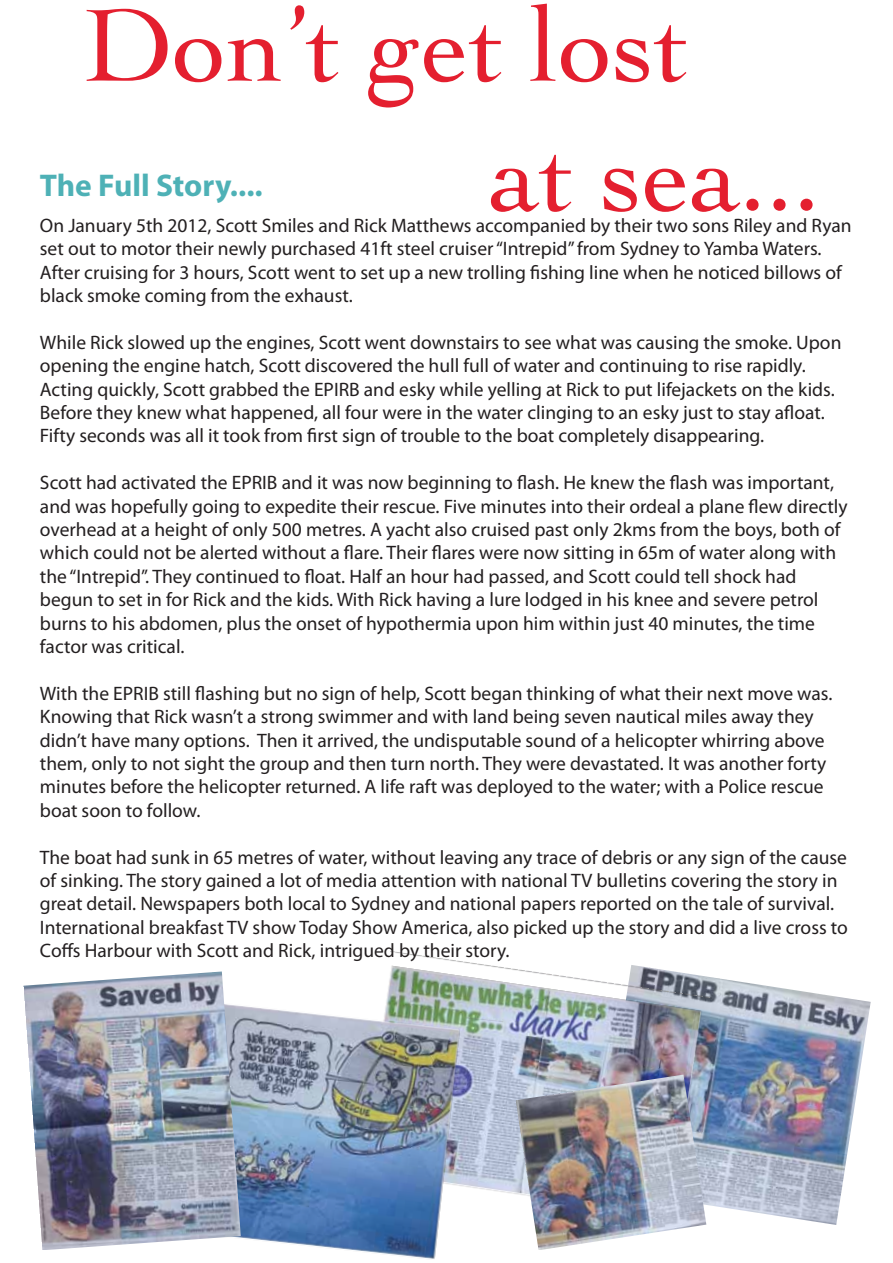
<style>
.page{position:relative;width:893px;height:1263px;background:#fff}
.page>*{position:absolute;margin:0;border:0;box-sizing:border-box;transform-origin:0 0}
.t1{font:108px/129.6px "Cochin";color:#e41f2f}
.t2{font:700 31.5px "Myriad Pro";color:#4eb1b6}
.t3{font:19.5px/23.4px "Myriad Pro";color:#231f20}
</style>
<div class="page">
<img style="left:712px;top:977px;width:159px;height:248px">
<img style="left:389px;top:951px;width:323px;height:274px">
<img style="left:241px;top:983px;width:262px;height:276px">
<img style="left:23px;top:971px;width:218px;height:279px">
<img style="left:516px;top:1074px;width:190px;height:176px">
<h1 class="t1" style="left:489px;top:-19px;width:333px;text-indent:-407px">Don’t get lost<br>at sea...</h1>
<p class="t3" style="left:40px;top:213px;width:813px">On January 5th 2012, Scott Smiles and Rick Matthews accompanied by their two sons Riley and Ryan set out to motor their newly purchased 41ft steel cruiser “Intrepid” from Sydney to Yamba Waters.<br>After cruising for 3 hours, Scott went to set up a new trolling fishing line when he noticed billows of black smoke coming from the exhaust.</p>
<p class="t3" style="left:40px;top:330px;width:803px">While Rick slowed up the engines, Scott went downstairs to see what was causing the smoke. Upon opening the engine hatch, Scott discovered the hull full of water and continuing to rise rapidly.<br>Acting quickly, Scott grabbed the EPIRB and esky while yelling at Rick to put lifejackets on the kids.<br>Before they knew what happened, all four were in the water clinging to an esky just to stay afloat.<br>Fifty seconds was all it took from first sign of trouble to the boat completely disappearing.</p>
<p class="t3" style="left:40px;top:471px;width:809px">Scott had activated the EPRIB and it was now beginning to flash. He knew the flash was important, and was hopefully going to expedite their rescue. Five minutes into their ordeal a plane flew directly overhead at a height of only 500 metres. A yacht also cruised past only 2kms from the boys, both of which could not be alerted without a flare. Their flares were now sitting in 65m of water along with the “Intrepid”. They continued to float. Half an hour had passed, and Scott could tell shock had begun to set in for Rick and the kids. With Rick having a lure lodged in his knee and severe petrol burns to his abdomen, plus the onset of hypothermia upon him within just 40 minutes, the time factor was critical.</p>
<p class="t3" style="left:40px;top:681px;width:794px">With the EPRIB still flashing but no sign of help, Scott began thinking of what their next move was.<br>Knowing that Rick wasn’t a strong swimmer and with land being seven nautical miles away they didn’t have many options. Then it arrived, the undisputable sound of a helicopter whirring above them, only to not sight the group and then turn north. They were devastated. It was another forty minutes before the helicopter returned. A life raft was deployed to the water; with a Police rescue boat soon to follow.</p>
<p class="t3" style="left:40px;top:845px;width:809px">The boat had sunk in 65 metres of water, without leaving any trace of debris or any sign of the cause of sinking. The story gained a lot of media attention with national TV bulletins covering the story in great detail. Newspapers both local to Sydney and national papers reported on the tale of survival.<br>International breakfast TV show Today Show America, also picked up the story and did a live cross to Coffs Harbour with Scott and Rick, intrigued by their story.</p>
<h2 class="t2" style="left:40px;top:164px;width:224px">The Full Story....</h2>
</div>
